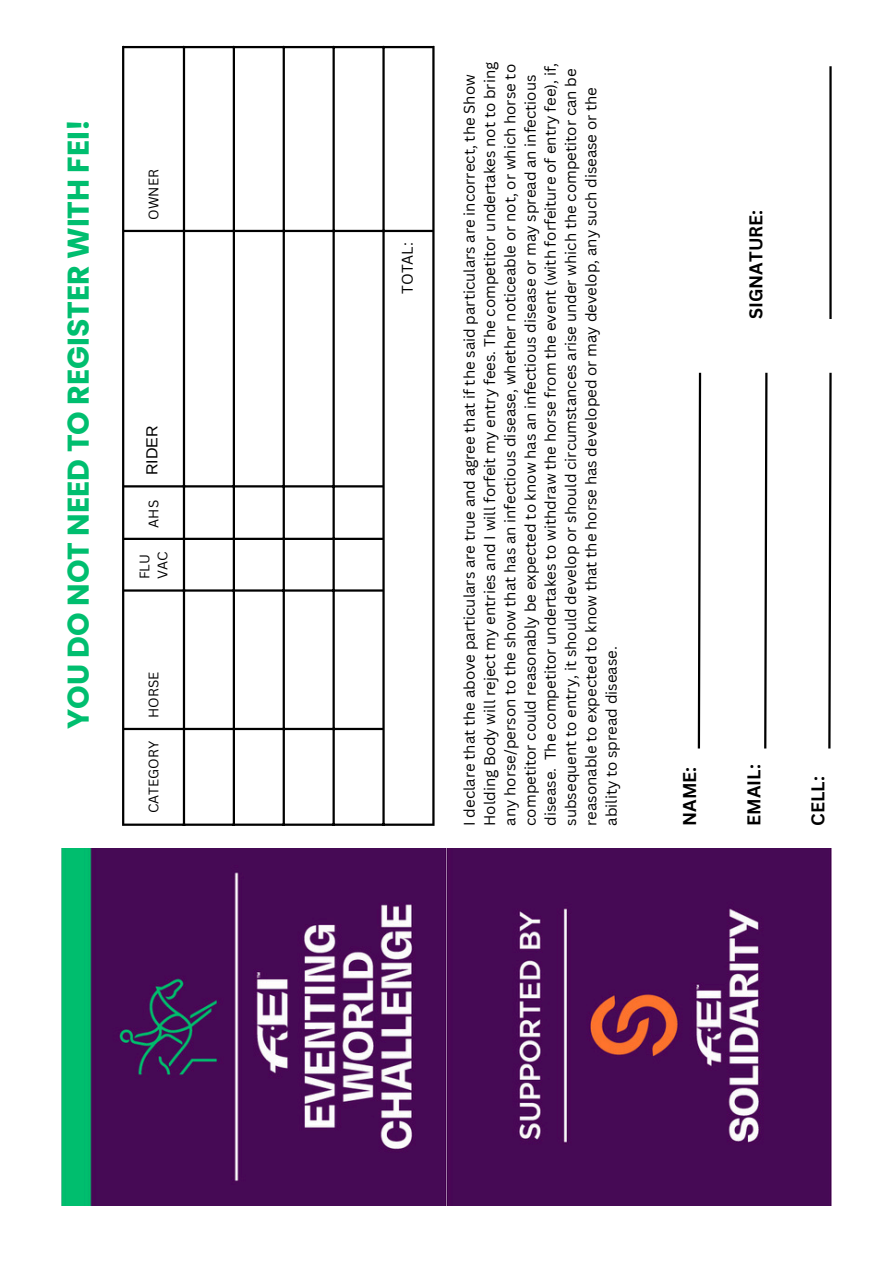
<style>
.page{position:relative;width:894px;height:1264px;background:#fff}
.page>*{position:absolute;margin:0;border:0;box-sizing:border-box;transform-origin:0 0}
.t1{font:700 30px "Poppins";color:#00be6f}
.t2{font:700 18px "Canva Sans";color:#000}
.t3{font:16.05px "Arimo";color:#000}
.t4{font:15px/20.2px "Canva Sans";color:#000}
.t5{font:13.5px/18px "Canva Sans";color:#000}
</style>
<div class="page">
<img style="left:61px;top:848px;width:770px;height:357px">
<hr style="left:124px;top:823px;width:308px;height:2px;background:#000">
<hr style="left:124px;top:727px;width:258px;height:3px;background:#000">
<hr style="left:124px;top:589px;width:258px;height:2px;background:#000">
<hr style="left:124px;top:537px;width:258px;height:3px;background:#000">
<hr style="left:124px;top:485px;width:258px;height:2px;background:#000">
<hr style="left:124px;top:230px;width:308px;height:2px;background:#000">
<hr style="left:124px;top:46px;width:308px;height:2px;background:#000">
<hr style="left:122px;top:46px;width:2px;height:779px;background:#000">
<hr style="left:183px;top:46px;width:2px;height:779px;background:#000">
<hr style="left:233px;top:46px;width:2px;height:779px;background:#000">
<hr style="left:282px;top:46px;width:3px;height:779px;background:#000">
<hr style="left:332px;top:46px;width:3px;height:779px;background:#000">
<hr style="left:382px;top:46px;width:2px;height:779px;background:#000">
<hr style="left:432px;top:46px;width:2px;height:779px;background:#000">
<svg style="left:697px;top:372px;width:5px;height:377px"></svg>
<svg style="left:764px;top:372px;width:4px;height:377px"></svg>
<svg style="left:828px;top:372px;width:4px;height:377px"></svg>
<hr style="left:829px;top:66px;width:2px;height:253px;background:#000">
<p class="t1" style="left:57px;top:729px;width:611px;rotate:-90deg">YOU DO NOT NEED TO REGISTER WITH FEI!</p>
<p class="t5" style="left:144px;top:220px;width:52px;rotate:-90deg">OWNER</p>
<p class="t3" style="left:143px;top:475px;width:51px;rotate:-90deg">RIDER</p>
<p class="t5" style="left:144px;top:527px;width:29px;rotate:-90deg">AHS</p>
<p class="t5" style="left:135px;top:579px;width:29px;rotate:-90deg">FLU<br>VAC</p>
<p class="t5" style="left:144px;top:717px;width:48px;rotate:-90deg">HORSE</p>
<h1 class="t5" style="left:144px;top:813px;width:74px;rotate:-90deg">CATEGORY</h1>
<p class="t4" style="left:397px;top:294px;width:53px;rotate:-90deg">TOTAL:</p>
<p class="t4" style="left:459px;top:825px;width:765px;rotate:-90deg">I declare that the above particulars are true and agree that if the said particulars are incorrect, the Show Holding Body will reject my entries and I will forfeit my entry fees. The competitor undertakes not to bring any horse/person to the show that has an infectious disease, whether noticeable or not, or which horse to competitor could reasonably be expected to know has an infectious disease or may spread an infectious disease. The competitor undertakes to withdraw the horse from the event (with forfeiture of entry fee), if, subsequent to entry, it should develop or should circumstances arise under which the competitor can be reasonable to expected to know that the horse has developed or may develop, any such disease or the ability to spread disease.</p>
<h2 class="t2" style="left:743px;top:319px;width:111px;rotate:-90deg">SIGNATURE:</h2>
<p class="t2" style="left:676px;top:825px;width:61px;rotate:-90deg">NAME:</p>
<h2 class="t2" style="left:740px;top:825px;width:63px;rotate:-90deg">EMAIL:</h2>
<h2 class="t2" style="left:805px;top:825px;width:51px;rotate:-90deg">CELL:</h2>
</div>
